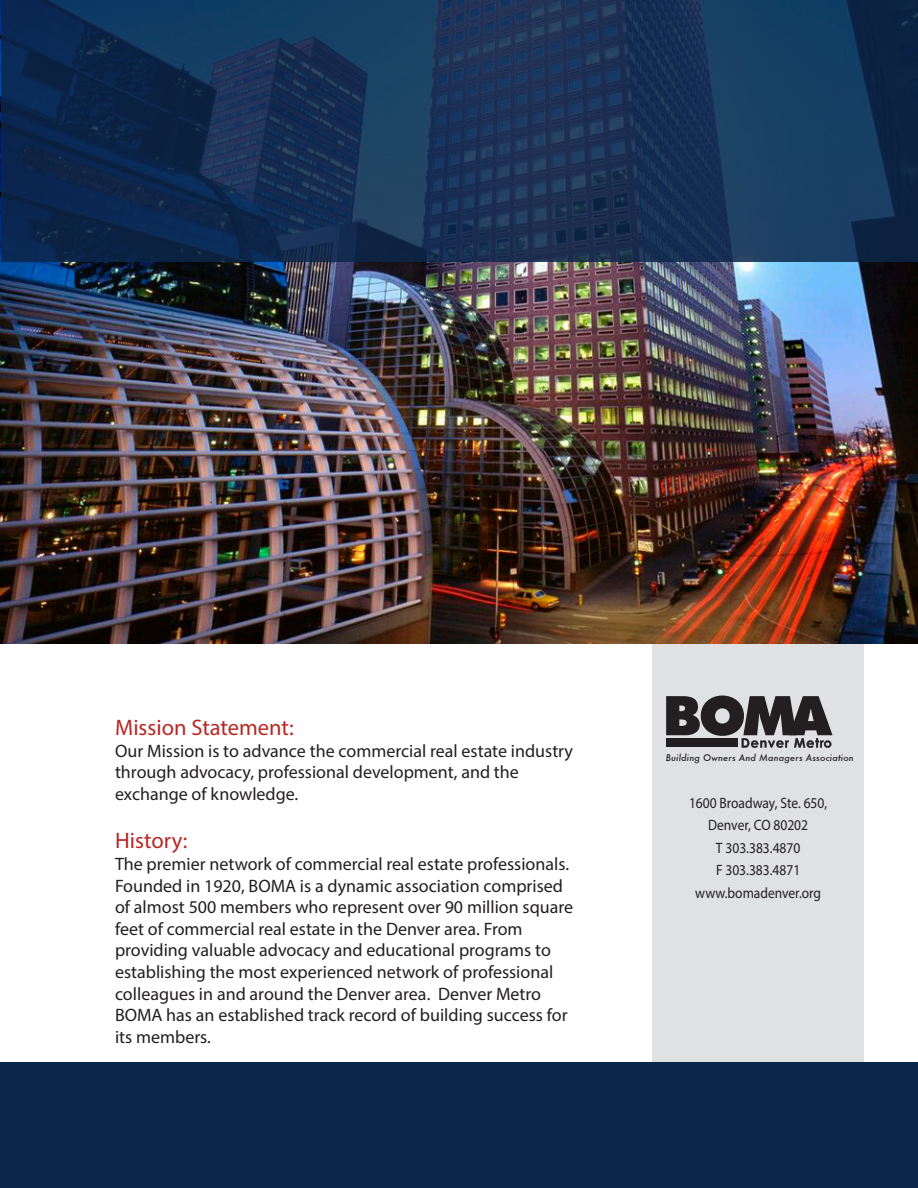
<style>
.page{position:relative;width:918px;height:1188px;background:#fff}
.page>*{position:absolute;margin:0;border:0;box-sizing:border-box;transform-origin:0 0}
.t1{font:22.5px "Myriad Pro";color:#ba2725}
.t2{font:18px/21.6px "Myriad Pro";color:#231f20}
.bigger_text{font:15px "Myriad Pro";color:#231f20;scale:.9 1}
.t3{font:italic 500 9px "Futura";letter-spacing:.02em;color:#231f20}
</style>
<div class="page">
<div style="left:652px;top:634px;width:212px;height:443px;background:#e0e1e3"></div>
<img style="left:0;top:0;width:918px;height:644px">
<svg style="left:1px;top:0;width:917px;height:261px;background:#153155"></svg>
<svg style="left:666px;top:696px;width:167px;height:52px"></svg>
<div style="left:0;top:1063px;width:918px;height:125px;background:#0c264a"></div>
<p class="t1" style="left:115px;top:714px;width:180px">Mission Statement:</p>
<p class="t2" style="left:115px;top:739px;width:460px">Our Mission is to advance the commercial real estate industry through advocacy, professional development, and the</p>
<p class="t2" style="left:115px;top:783px;width:185px">exchange of knowledge.</p>
<p class="t1" style="left:115px;top:827px;width:74px">History:</p>
<p class="t2" style="left:115px;top:853px;width:460px">The premier network of commercial real estate professionals.<br>Founded in 1920, BOMA is a dynamic association comprised of almost 500 members who represent over 90 million square feet of commercial real estate in the Denver area. From</p>
<p class="t2" style="left:115px;top:939px;width:454px">providing valuable advocacy and educational programs to establishing the most experienced network of professional colleagues in and around the Denver area. Denver Metro BOMA has an established track record of building success for its members.</p>
<p class="t3" style="left:666px;top:752px;width:190px">Building Owners And Managers Association</p>
<p class="bigger_text" style="left:689px;top:793px;width:155px">1600 Broadway, Ste. 650,</p>
<p class="bigger_text" style="left:708px;top:816px;width:113px">Denver, CO 80202</p>
<p class="bigger_text" style="left:716px;top:838px;width:95px">T 303.383.4870</p>
<p class="bigger_text" style="left:716px;top:861px;width:95px">F 303.383.4871</p>
<p class="bigger_text" style="left:695px;top:883px;width:141px">www.bomadenver.org</p>
</div>
